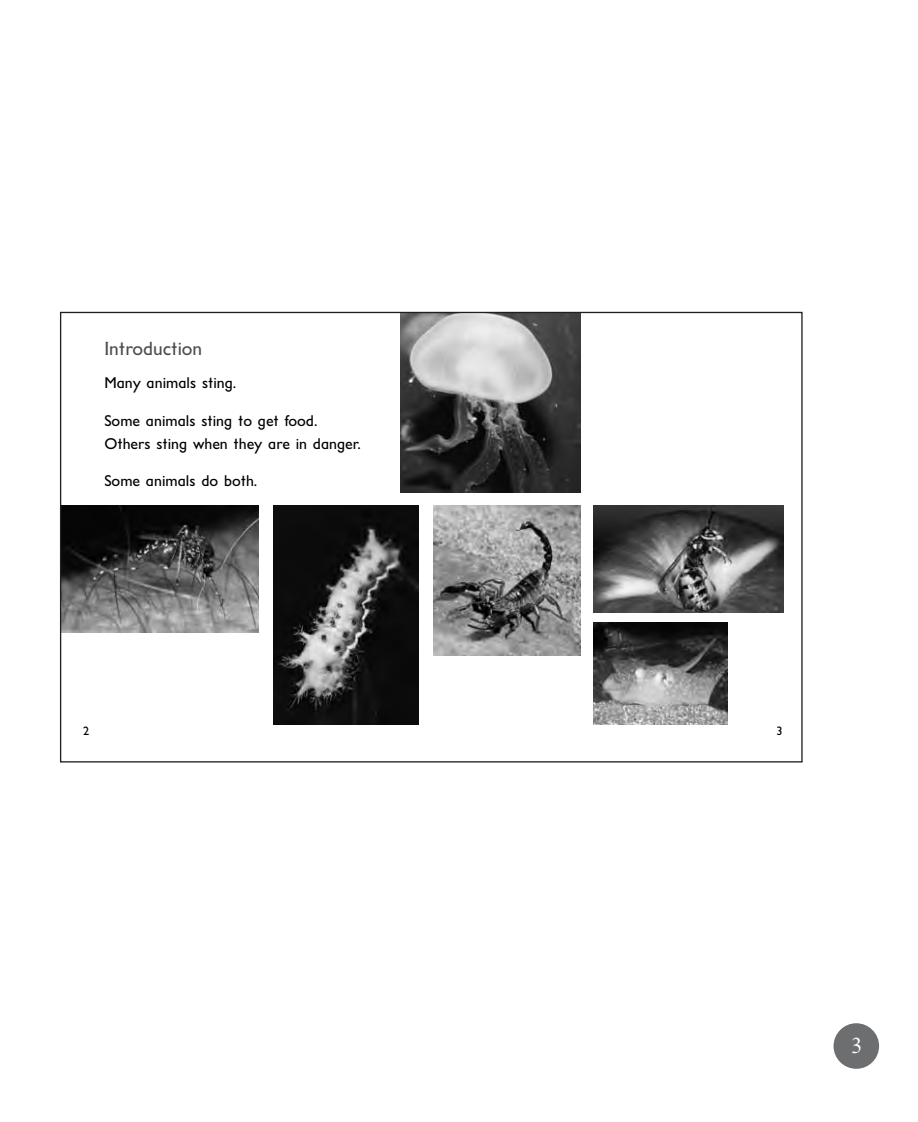
<style>
.page{position:relative;width:918px;height:1122px;background:#fff}
.page>*{position:absolute;margin:0;border:0;box-sizing:border-box;transform-origin:0 0}
.t1{font:300 22px "Aldine 721 BT";color:#fff}
.t2{font:19.4px "El Sans Schlbk";color:#4e4e4e}
.t3{font:15.8px/22.8px "El Sans Schlbk";color:#000}
.t4{font:12.4px "El Sans Schlbk";color:#000}
</style>
<div class="page">
<div style="left:834px;top:1023px;width:45px;height:46px;background:#6d6e70;border-radius:50%"></div>
<img style="left:62px;top:505px;width:197px;height:128px">
<img style="left:274px;top:505px;width:144px;height:220px">
<img style="left:433px;top:505px;width:147px;height:150px">
<img style="left:594px;top:505px;width:189px;height:108px">
<img style="left:401px;top:314px;width:179px;height:178px">
<img style="left:594px;top:623px;width:133px;height:102px">
<p class="t2" style="left:104px;top:342px;width:99px">Introduction</p>
<p class="t3" style="left:104px;top:373px;width:134px">Many animals sting.</p>
<p class="t3" style="left:104px;top:411px;width:258px">Some animals sting to get food.<br>Others sting when they are in danger.</p>
<p class="t3" style="left:104px;top:472px;width:155px">Some animals do both.</p>
<p class="t4" style="left:83px;top:727px;width:8px">2</p>
<p class="t4" style="left:776px;top:727px;width:8px">3</p>
<h1 class="t1" style="left:851px;top:1037px;width:12px">3</h1>
</div>
